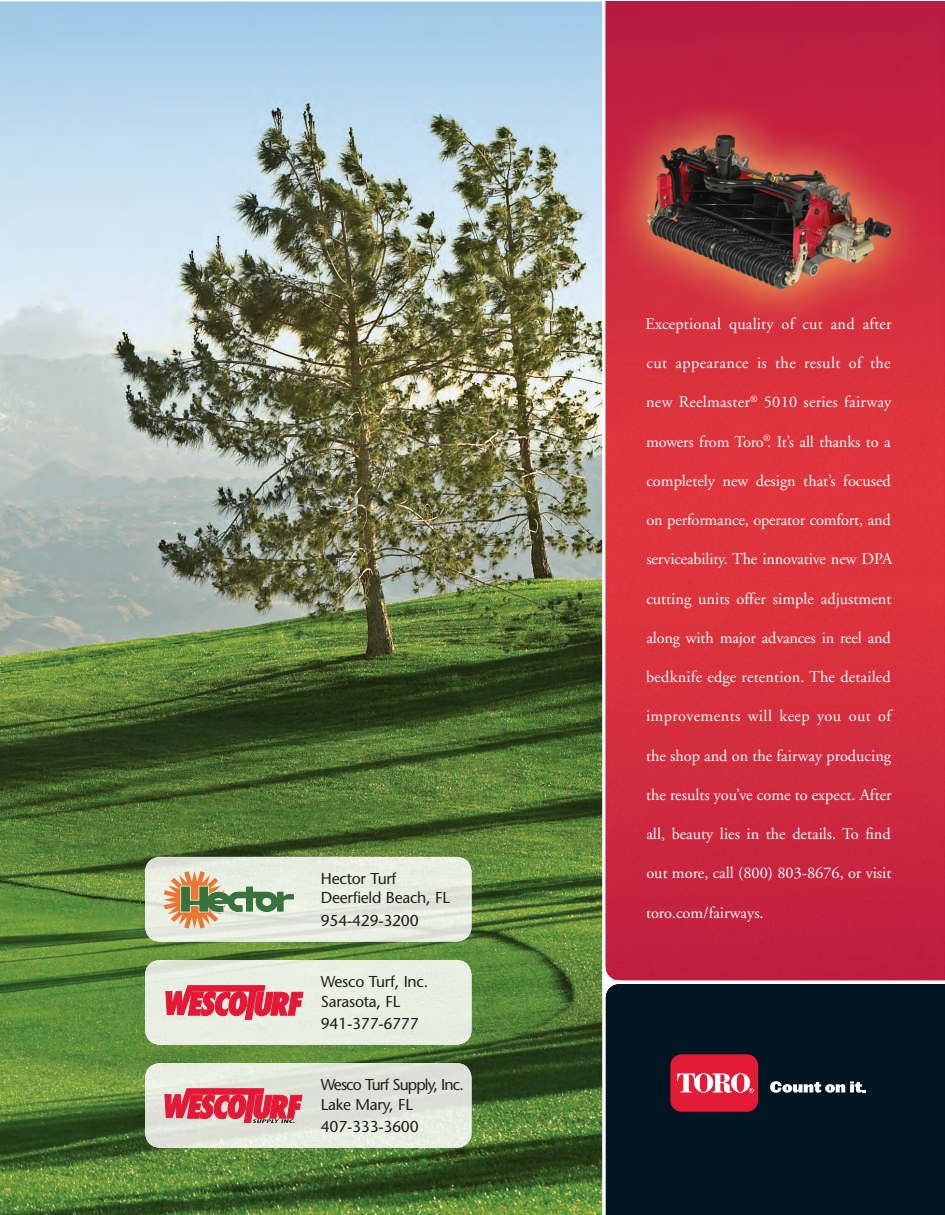
<style>
.page{position:relative;width:945px;height:1215px;background:#fff}
.page>*{position:absolute;margin:0;border:0;box-sizing:border-box;transform-origin:0 0}
.t1{font:16.35px "Adobe Garamond";color:#fff}
.t2{font:16.35px "Adobe Garamond";letter-spacing:.025em;color:#fff}
.t3{font:15.75px/19.5px "Stone Sans";letter-spacing:-.015em;color:#231f20}
.t4{font:15.75px/19.5px "Stone Sans";letter-spacing:-.055em;color:#231f20}
</style>
<div class="page">
<img style="left:0;top:1px;width:602px;height:1214px">
<svg style="left:602px;top:1px;width:343px;height:1214px;background:#a62c3b"></svg>
<svg style="left:602px;top:964px;width:21px;height:36px"></svg>
<svg style="left:770px;top:1081px;width:96px;height:12px"></svg>
<div style="left:670px;top:1054px;width:88px;height:58px;background:#e21b37;border-radius:11px"></div>
<svg style="left:677px;top:1073px;width:77px;height:20px"></svg>
<img style="left:145px;top:1063px;width:327px;height:85px;border-radius:15px">
<svg style="left:165px;top:1089px;width:137px;height:34px;background:#df5869"></svg>
<img style="left:145px;top:857px;width:327px;height:85px;border-radius:15px">
<svg style="left:163px;top:871px;width:131px;height:58px;background:#c0be9f"></svg>
<div style="left:145px;top:960px;width:327px;height:85px;background:#e9efe3;border-radius:15px"></div>
<svg style="left:166px;top:986px;width:137px;height:34px;background:#e55f6f"></svg>
<p class="t3" style="left:321px;top:869px;width:131px">Hector Turf<br>Deerfield Beach, FL</p>
<p class="t3" style="left:321px;top:911px;width:99px">954-429-3200</p>
<p class="t3" style="left:321px;top:972px;width:109px">Wesco Turf, Inc.<br>Sarasota, FL</p>
<p class="t3" style="left:321px;top:1014px;width:99px">941-377-6777</p>
<p class="t4" style="left:321px;top:1075px;width:145px">Wesco Turf Supply, Inc.<br>Lake Mary, FL</p>
<p class="t3" style="left:321px;top:1117px;width:99px">407-333-3600</p>
<p class="t1" style="left:646px;top:315px;width:248px">Exceptional quality of cut and after</p>
<p class="t2" style="left:646px;top:354px;width:246px">cut appearance is the result of the</p>
<p class="t1" style="left:646px;top:393px;width:247px">new Reelmaster<sup>®</sup> 5010 series fairway</p>
<p class="t1" style="left:646px;top:433px;width:246px">mowers from Toro<sup>®</sup>. It’s all thanks to a</p>
<p class="t1" style="left:646px;top:472px;width:246px">completely new design that’s focused</p>
<p class="t1" style="left:646px;top:511px;width:246px">on performance, operator comfort, and</p>
<p class="t1" style="left:647px;top:550px;width:247px">serviceability. The innovative new DPA</p>
<p class="t1" style="left:646px;top:590px;width:247px">cutting units offer simple adjustment</p>
<p class="t1" style="left:646px;top:629px;width:246px">along with major advances in reel and</p>
<p class="t1" style="left:646px;top:668px;width:246px">bedknife edge retention. The detailed</p>
<p class="t2" style="left:646px;top:707px;width:247px">improvements will keep you out of</p>
<p class="t1" style="left:646px;top:747px;width:247px">the shop and on the fairway producing</p>
<p class="t1" style="left:646px;top:786px;width:247px">the results you’ve come to expect. After</p>
<p class="t1" style="left:646px;top:825px;width:246px">all, beauty lies in the details. To find</p>
<p class="t1" style="left:646px;top:865px;width:246px">out more, call (800) 803-8676, or visit</p>
<p class="t1" style="left:646px;top:904px;width:119px">toro.com/fairways.</p>
</div>
